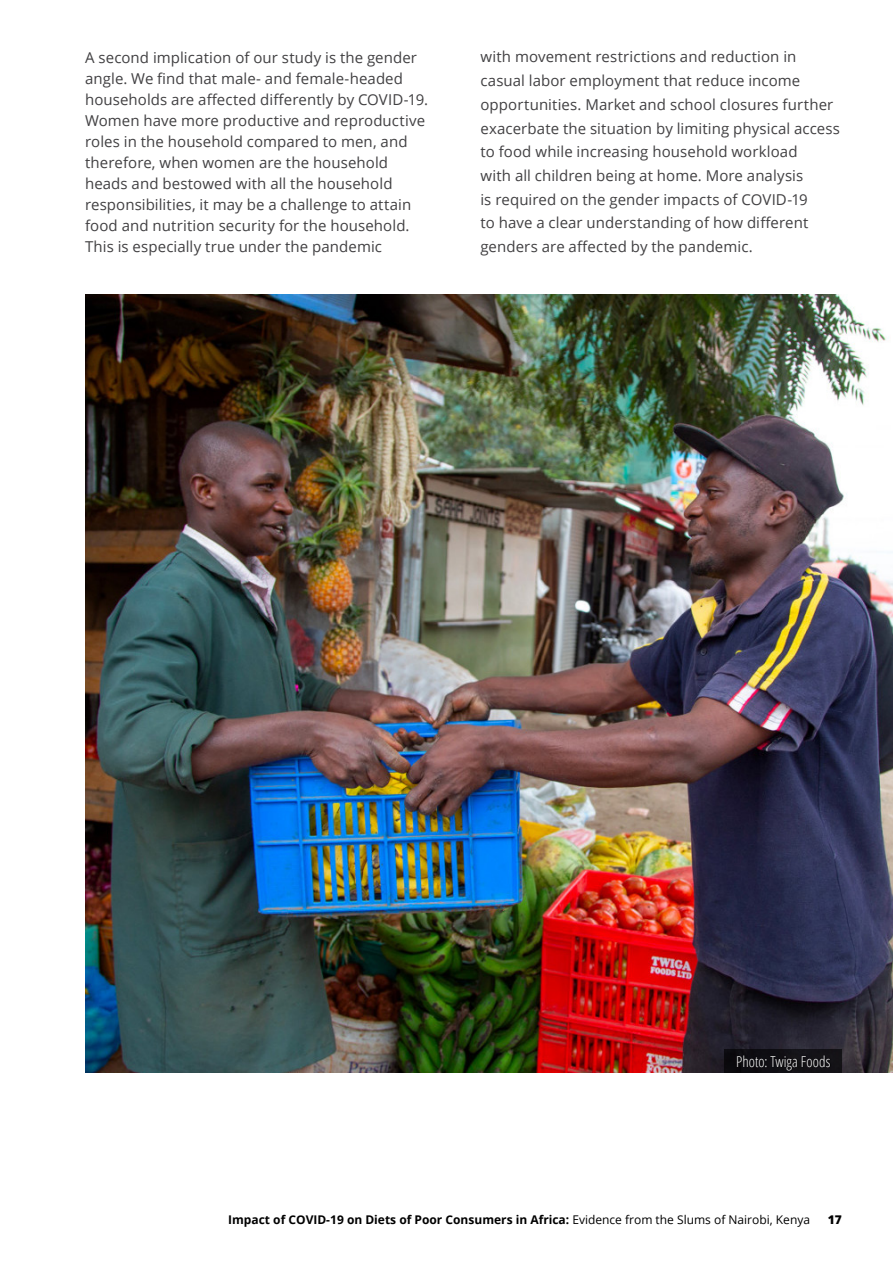
<style>
.page{position:relative;width:893px;height:1263px;background:#fff}
.page>*{position:absolute;margin:0;border:0;box-sizing:border-box;transform-origin:0 0}
.t1{font:15px/21px "Open Sans";letter-spacing:.005em;color:#414042}
.t2{font:300 15px "Open Sans Condensed";letter-spacing:.005em;color:#fff}
.t3{font:700 12px "Open Sans";color:#000}
.t4{font:800 12px "Open Sans";color:#000}
.s1{font-weight:400}
</style>
<div class="page">
<img style="left:85px;top:294px;width:808px;height:779px">
<div style="left:725px;top:1049px;width:117px;height:24px;background:#0e0d12"></div>
<p class="t1" style="left:85px;top:46px;width:345px">A second implication of our study is the gender angle. We find that male- and female-headed households are affected differently by COVID-19.<br>Women have more productive and reproductive roles in the household compared to men, and therefore, when women are the household heads and bestowed with all the household responsibilities, it may be a challenge to attain food and nutrition security for the household.<br>This is especially true under the pandemic</p>
<p class="t1" style="left:480px;top:45px;width:361px;line-height:23.7px">with movement restrictions and reduction in casual labor employment that reduce income opportunities. Market and school closures further exacerbate the situation by limiting physical access to food while increasing household workload<br>with all children being at home. More analysis<br>is required on the gender impacts of COVID-19<br>to have a clear understanding of how different genders are affected by the pandemic.</p>
<p class="t2" style="left:736px;top:1051px;width:96px">Photo: Twiga Foods</p>
<p class="t3" style="left:228px;top:1211px;width:583px">Impact of COVID-19 on Diets of Poor Consumers in Africa: <span class="s1">Evidence from the Slums of Nairobi, Kenya</span></p>
<p class="t4" style="left:828px;top:1210px;width:16px">17</p>
</div>
